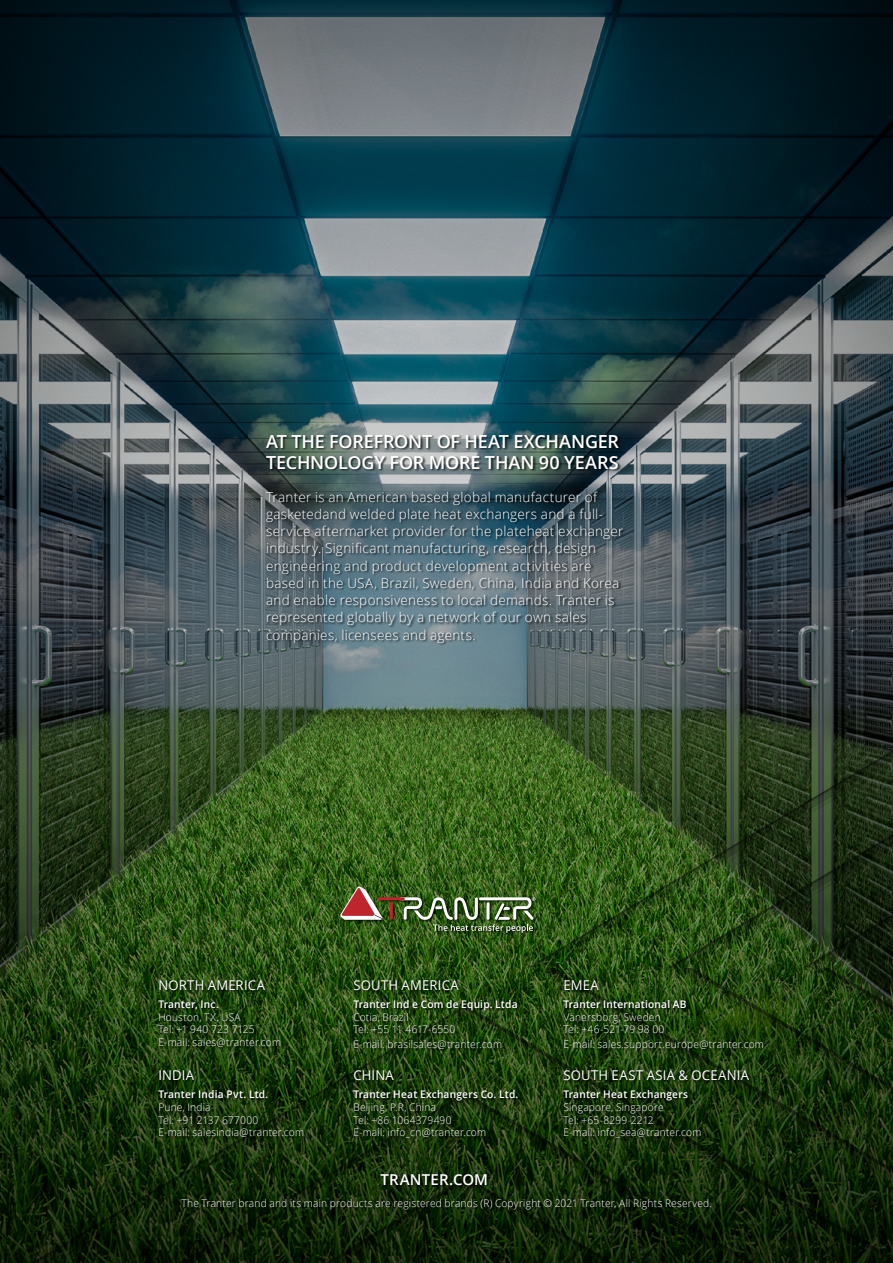
<style>
.page{position:relative;width:893px;height:1263px;background:#fff}
.page>*{position:absolute;margin:0;border:0;box-sizing:border-box;transform-origin:0 0}
.t1{font:600 18px/21px "Open Sans";letter-spacing:-.01em;color:#fff}
.t2{font:600 15px "Open Sans";letter-spacing:.015em;color:#fff}
.t3{font:300 13.5px/17.2px "Open Sans";letter-spacing:.02em;color:#fff}
.t4{font:13.5px "Open Sans";letter-spacing:.015em;color:#fff}
.t5{font:300 10.5px/12.6px "Open Sans";letter-spacing:.02em;color:#fff}
.t6{font:600 10.5px "Open Sans";letter-spacing:.02em;color:#fff}
</style>
<div class="page">
<img style="left:0;top:0;width:893px;height:1263px">
<svg style="left:27px;top:1015px;width:439px;height:248px;background:#142c08"></svg>
<svg style="left:466px;top:1015px;width:427px;height:248px;background:#0e2105"></svg>
<svg style="left:528px;top:967px;width:365px;height:232px;background:#183109"></svg>
<svg style="left:535px;top:739px;width:358px;height:228px;background:#34521f"></svg>
<svg style="left:545px;top:745px;width:348px;height:222px;background:#304e1c"></svg>
<svg style="left:667px;top:819px;width:226px;height:297px;background:#213a12"></svg>
<div style="left:340px;top:886px;width:199px;height:50px;background:#000;opacity:.75"></div>
<hr style="left:390px;top:902px;width:3px;height:18px;background:#be252d">
<hr style="left:378px;top:897px;width:27px;height:3px;background:#be252d">
<svg style="left:340px;top:886px;width:43px;height:34px"></svg>
<img style="left:399px;top:897px;width:136px;height:36px">
<div style="left:266px;top:436px;width:360px;height:210px;background:#000;opacity:.75"></div>
<div style="left:381px;top:1174px;width:109px;height:14px;background:#000;opacity:.75"></div>
<div style="left:563px;top:980px;width:204px;height:161px;background:#000;opacity:.75"></div>
<div style="left:353px;top:979px;width:168px;height:162px;background:#000;opacity:.75"></div>
<div style="left:158px;top:979px;width:148px;height:162px;background:#000;opacity:.75"></div>
<div style="left:182px;top:1198px;width:533px;height:14px;background:#000;opacity:.75"></div>
<h1 class="t1" style="left:266px;top:431px;width:354px">AT THE FOREFRONT OF HEAT EXCHANGER<br>TECHNOLOGY FOR MORE THAN 90 YEARS</h1>
<p class="t3" style="left:266px;top:488px;width:359px">Tranter is an American based global manufacturer of gasketedand welded plate heat exchangers and a full&shy;service aftermarket provider for the plateheat exchanger industry. Significant manufacturing, research, design engineering and product development activities are based in the USA, Brazil, Sweden, China, India and Korea and enable responsiveness to local demands. Tranter is represented globally by a network of our own sales companies, licensees and agents.</p>
<p class="t4" style="left:158px;top:976px;width:108px">NORTH AMERICA</p>
<p class="t6" style="left:158px;top:997px;width:62px">Tranter, Inc.</p>
<p class="t5" style="left:158px;top:1010px;width:124px">Houston, TX, USA<br>Tel: +1 940 723 7125<br>E-mail: sales@tranter.com</p>
<p class="t4" style="left:158px;top:1066px;width:37px">INDIA</p>
<p class="t6" style="left:158px;top:1087px;width:112px">Tranter India Pvt. Ltd.</p>
<p class="t5" style="left:158px;top:1100px;width:147px">Pune, India<br>Tel: +91 2137 677000<br>E-mail: salesindia@tranter.com</p>
<p class="t4" style="left:353px;top:976px;width:107px">SOUTH AMERICA</p>
<p class="t6" style="left:353px;top:997px;width:166px">Tranter Ind e Com de Equip. Ltda</p>
<p class="t5" style="left:353px;top:1010px;width:104px">Cotia, Brazil<br>Tel: +55 11 4617-6550</p>
<p class="t5" style="left:353px;top:1037px;width:150px">E-mail: brasilsales@tranter.com</p>
<p class="t4" style="left:353px;top:1066px;width:42px">CHINA</p>
<p class="t6" style="left:353px;top:1087px;width:167px">Tranter Heat Exchangers Co. Ltd.</p>
<p class="t5" style="left:353px;top:1100px;width:134px">Beijing, P.R, China<br>Tel: +86 1064379490<br>E-mail: info_cn@tranter.com</p>
<h2 class="t2" style="left:380px;top:1169px;width:109px">TRANTER.COM</h2>
<p class="t4" style="left:563px;top:976px;width:37px">EMEA</p>
<p class="t6" style="left:563px;top:997px;width:125px">Tranter International AB</p>
<p class="t5" style="left:563px;top:1010px;width:103px">Vänersborg, Sweden<br>Tel: +46-521-79 98 00</p>
<p class="t5" style="left:563px;top:1037px;width:202px">E-mail: sales.support.europe@tranter.com</p>
<p class="t4" style="left:563px;top:1066px;width:187px">SOUTH EAST ASIA &amp; OCEANIA</p>
<p class="t6" style="left:563px;top:1087px;width:126px">Tranter Heat Exchangers</p>
<p class="t5" style="left:563px;top:1100px;width:140px">Singapore, Singapore<br>Tel: +65-8299-2212<br>E-mail: info_sea@tranter.com</p>
<p class="t5" style="left:181px;top:1196px;width:532px">The Tranter brand and its main products are registered brands (R) Copyright © 2021 Tranter, All Rights Reserved.</p>
</div>
